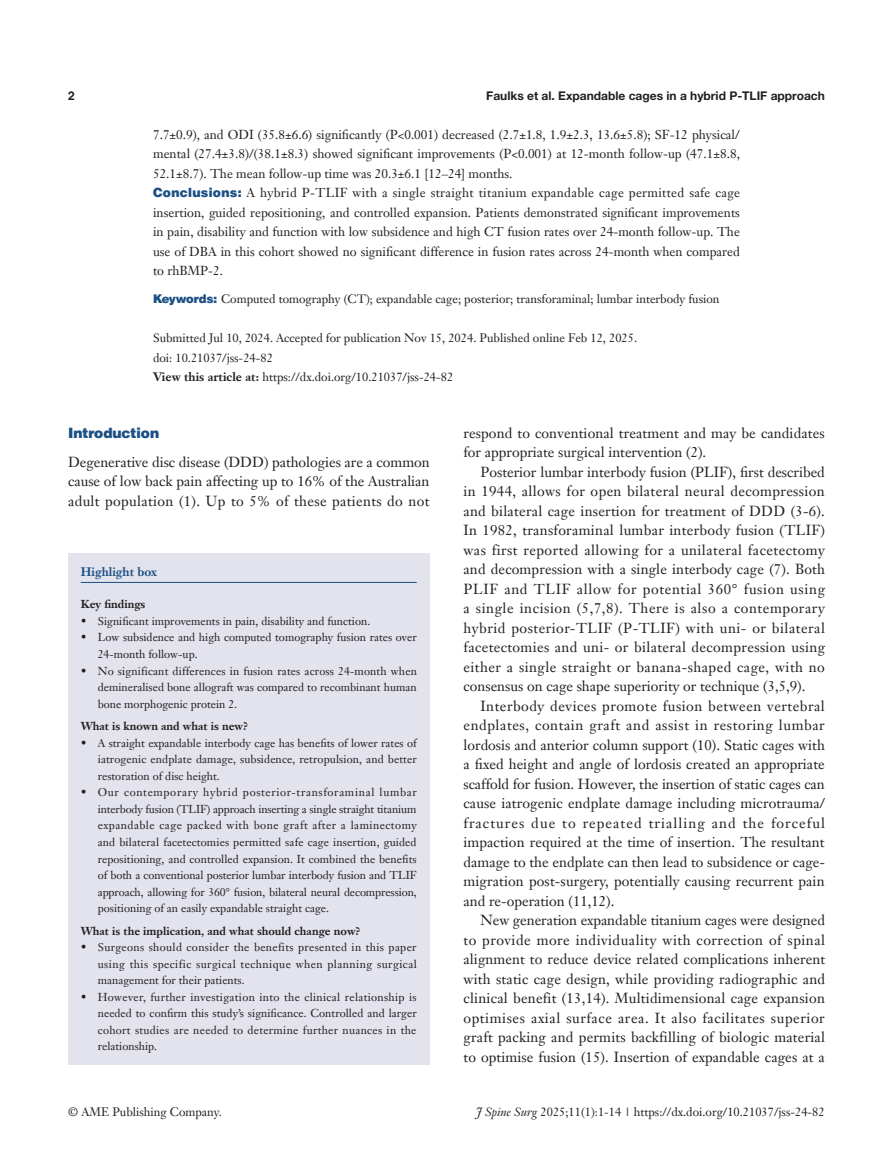
<style>
.page{position:relative;width:893px;height:1170px;background:#fff}
.page>*{position:absolute;margin:0;border:0;box-sizing:border-box;transform-origin:0 0}
.t1{font:14.25px/19.5px "Janson Text LT";letter-spacing:.005em;color:#231f20;text-align:justify}
._1ji-6_5{font:900 14.25px "Helvetica";color:#1c5085}
.A-Abstract{font:12.75px/19.5px "Janson Text LT";color:#231f20;text-align:justify}
.A-Keywords{font:12px "Janson Text LT";color:#231f20}
.A-time{font:12px "Janson Text LT";color:#231f20}
.A-View_this_article{font:12px "Janson Text LT";color:#231f20}
.t2{font:700 12px "Helvetica Neue LT Pro";color:#231f20}
.A-doi{font:12px "Janson Text LT";color:#231f20}
.Cite{font:700 12px "Janson Text LT";color:#1c5085}
.t3{font:700 12px "Helvetica";color:#231f20}
.box-zhengwen{font:11.25px/16.5px "Janson Text LT";color:#231f20;text-align:justify}
.box-biaoti-1_5mm{font:700 11.25px "Janson Text LT";color:#231f20}
.box-biaoti{font:700 11.25px "Janson Text LT";color:#231f20}
.s1{font-family:"Helvetica AME";color:#1c5085}
.s2{font-weight:700}
.s3{font-style:italic}
</style>
<div class="page">
<div style="left:68px;top:553px;width:361px;height:511px;background:#e2e3ec"></div>
<hr style="left:81px;top:582px;width:336px;height:1px;background:#1c5085">
<p class="t3" style="left:68px;top:88px;width:8px">2</p>
<p class="t2" style="left:486px;top:88px;width:340px">Faulks et al. Expandable cages in a hybrid P-TLIF approach</p>
<p class="A-Abstract" style="left:153px;top:124px;width:588px">7.7±0.9), and ODI (35.8±6.6) significantly (P&lt;0.001) decreased (2.7±1.8, 1.9±2.3, 13.6±5.8); SF-12 physical/ mental (27.4±3.8)/(38.1±8.3) showed significant improvements (P&lt;0.001) at 12-month follow-up (47.1±8.8, 52.1±8.7). The mean follow-up time was 20.3±6.1 [12–24] months.</p>
<p class="A-Abstract" style="left:153px;top:183px;width:589px"><span class="s1">Conclusions:</span> A hybrid P-TLIF with a single straight titanium expandable cage permitted safe cage insertion, guided repositioning, and controlled expansion. Patients demonstrated significant improvements in pain, disability and function with low subsidence and high CT fusion rates over 24-month follow-up. The use of DBA in this cohort showed no significant difference in fusion rates across 24-month when compared to rhBMP-2.</p>
<p class="A-Keywords" style="left:153px;top:291px;width:568px"><span class="s1">Keywords:</span> Computed tomography (CT); expandable cage; posterior; transforaminal; lumbar interbody fusion</p>
<p class="A-time" style="left:153px;top:330px;width:486px">Submitted Jul 10, 2024. Accepted for publication Nov 15, 2024. Published online Feb 12, 2025.</p>
<p class="A-doi" style="left:153px;top:350px;width:121px">doi: 10.21037/jss-24-82</p>
<p class="A-View_this_article" style="left:153px;top:369px;width:302px"><span class="s2">View this article at:</span> https://dx.doi.org/10.21037/jss-24-82</p>
<p class="_1ji-6_5" style="left:68px;top:423px;width:93px">Introduction</p>
<p class="t1" style="left:68px;top:452px;width:363px">Degenerative disc disease (DDD) pathologies are a common cause of low back pain affecting up to 16% of the Australian adult population (1). Up to 5% of these patients do not</p>
<p class="Cite" style="left:81px;top:564px;width:78px">Highlight box</p>
<p class="box-biaoti" style="left:81px;top:597px;width:66px">Key findings</p>
<p class="box-zhengwen" style="left:81px;top:612px;width:291px">• Significant improvements in pain, disability and function.</p>
<p class="box-zhengwen" style="left:98px;top:629px;width:320px;text-indent:-17px">• Low subsidence and high computed tomography fusion rates over<br>24-month follow-up.</p>
<p class="box-zhengwen" style="left:98px;top:662px;width:321px;text-indent:-17px">• No significant differences in fusion rates across 24-month when demineralised bone allograft was compared to recombinant human bone morphogenic protein 2.</p>
<p class="box-biaoti-1_5mm" style="left:81px;top:719px;width:169px">What is known and what is new?</p>
<p class="box-zhengwen" style="left:98px;top:734px;width:320px;text-indent:-17px">• A straight expandable interbody cage has benefits of lower rates of iatrogenic endplate damage, subsidence, retropulsion, and better restoration of disc height.</p>
<p class="box-zhengwen" style="left:98px;top:784px;width:321px;text-indent:-17px">• Our contemporary hybrid posterior-transforaminal lumbar interbody fusion (TLIF) approach inserting a single straight titanium expandable cage packed with bone graft after a laminectomy and bilateral facetectomies permitted safe cage insertion, guided repositioning, and controlled expansion. It combined the benefits of both a conventional posterior lumbar interbody fusion and TLIF approach, allowing for 360° fusion, bilateral neural decompression, positioning of an easily expandable straight cage.</p>
<p class="box-biaoti-1_5mm" style="left:81px;top:923px;width:281px">What is the implication, and what should change now?</p>
<p class="box-zhengwen" style="left:98px;top:939px;width:321px;text-indent:-17px">• Surgeons should consider the benefits presented in this paper using this specific surgical technique when planning surgical management for their patients.</p>
<p class="box-zhengwen" style="left:98px;top:988px;width:320px;text-indent:-17px">• However, further investigation into the clinical relationship is needed to confirm this study’s significance. Controlled and larger cohort studies are needed to determine further nuances in the relationship.</p>
<p class="t1" style="left:463px;top:422px;width:363px">respond to conventional treatment and may be candidates for appropriate surgical intervention (2).</p>
<p class="t1" style="left:463px;top:461px;width:363px;text-indent:17px">Posterior lumbar interbody fusion (PLIF), first described in 1944, allows for open bilateral neural decompression and bilateral cage insertion for treatment of DDD (3-6).<br>In 1982, transforaminal lumbar interbody fusion (TLIF) was first reported allowing for a unilateral facetectomy and decompression with a single interbody cage (7). Both PLIF and TLIF allow for potential 360° fusion using a single incision (5,7,8). There is also a contemporary hybrid posterior-TLIF (P-TLIF) with uni- or bilateral facetectomies and uni- or bilateral decompression using either a single straight or banana-shaped cage, with no consensus on cage shape superiority or technique (3,5,9).</p>
<p class="t1" style="left:463px;top:695px;width:363px;text-indent:17px">Interbody devices promote fusion between vertebral endplates, contain graft and assist in restoring lumbar lordosis and anterior column support (10). Static cages with a fixed height and angle of lordosis created an appropriate scaffold for fusion. However, the insertion of static cages can cause iatrogenic endplate damage including microtrauma/ fractures due to repeated trialling and the forceful impaction required at the time of insertion. The resultant damage to the endplate can then lead to subsidence or cage&shy;migration post-surgery, potentially causing recurrent pain and re-operation (11,12).</p>
<p class="t1" style="left:463px;top:910px;width:363px;text-indent:17px">New generation expandable titanium cages were designed to provide more individuality with correction of spinal alignment to reduce device related complications inherent with static cage design, while providing radiographic and clinical benefit (13,14). Multidimensional cage expansion optimises axial surface area. It also facilitates superior graft packing and permits backfilling of biologic material to optimise fusion (15). Insertion of expandable cages at a</p>
<p class="A-Keywords" style="left:68px;top:1104px;width:155px">© AME Publishing Company.</p>
<p class="A-Keywords" style="left:476px;top:1104px;width:350px"><span class="s3">J Spine Surg</span> 2025;11(1):1-14 | https://dx.doi.org/10.21037/jss-24-82</p>
</div>
